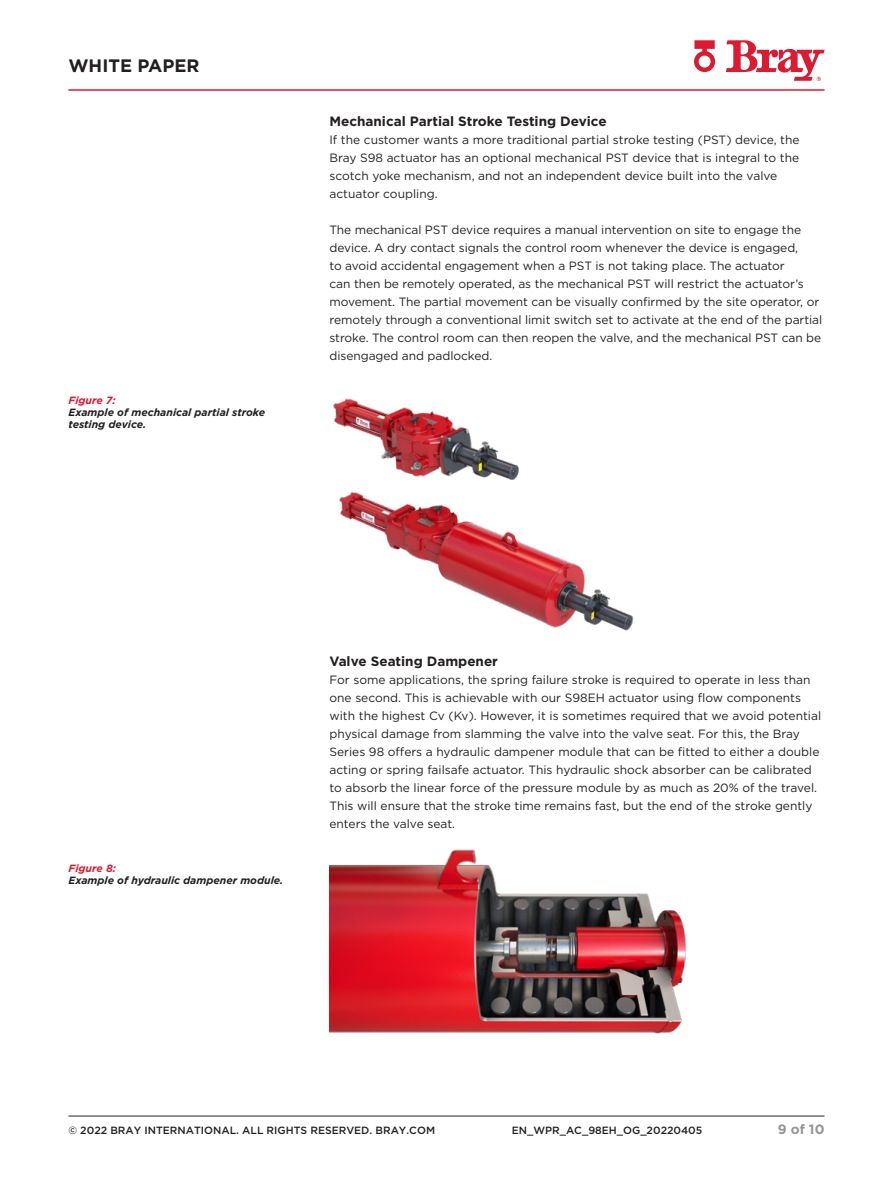
<style>
.page{position:relative;width:893px;height:1188px;background:#fff}
.page>*{position:absolute;margin:0;border:0;box-sizing:border-box;transform-origin:0 0}
.t1{font:700 18px "Gotham";color:#231f20}
.Subhead_2{font:700 13.5px "Gotham";color:#231f20}
.t2{font:700 13.5px "Gotham";color:#939598}
.Body_Text{font:12px/18px "Gotham";letter-spacing:-.005em;color:#231f20}
.t3{font:italic 700 10.5px/12px "Gotham";color:#231f20}
.t4{font:500 10.5px "Gotham";color:#231f20}
.t5{font:italic 700 10.5px "Gotham";color:#dc1a32}
</style>
<div class="page">
<hr style="left:68px;top:1116px;width:756px;height:1px;background:#231f20">
<svg style="left:726px;top:40px;width:98px;height:41px"></svg>
<svg style="left:694px;top:40px;width:21px;height:32px"></svg>
<hr style="left:68px;top:89px;width:756px;height:2px;background:#dc1a32">
<img style="left:333px;top:398px;width:301px;height:233px">
<img style="left:329px;top:849px;width:358px;height:185px">
<h1 class="t1" style="left:68px;top:54px;width:133px">WHITE PAPER</h1>
<p class="t5" style="left:68px;top:394px;width:49px">Figure 7:</p>
<p class="t3" style="left:68px;top:407px;width:198px">Example of mechanical partial stroke testing device.</p>
<p class="Subhead_2" style="left:329px;top:112px;width:279px">Mechanical Partial Stroke Testing Device</p>
<p class="Body_Text" style="left:329px;top:130px;width:472px">If the customer wants a more traditional partial stroke testing (PST) device, the Bray S98 actuator has an optional mechanical PST device that is integral to the scotch yoke mechanism, and not an independent device built into the valve actuator coupling.</p>
<p class="Body_Text" style="left:329px;top:220px;width:494px">The mechanical PST device requires a manual intervention on site to engage the device. A dry contact signals the control room whenever the device is engaged,<br>to avoid accidental engagement when a PST is not taking place. The actuator<br>can then be remotely operated, as the mechanical PST will restrict the actuator’s movement. The partial movement can be visually confirmed by the site operator, or remotely through a conventional limit switch set to activate at the end of the partial stroke. The control room can then reopen the valve, and the mechanical PST can be disengaged and padlocked.</p>
<p class="t5" style="left:68px;top:862px;width:49px">Figure 8:</p>
<p class="t3" style="left:68px;top:875px;width:216px">Example of hydraulic dampener module.</p>
<p class="Subhead_2" style="left:329px;top:652px;width:170px">Valve Seating Dampener</p>
<p class="Body_Text" style="left:329px;top:670px;width:493px">For some applications, the spring failure stroke is required to operate in less than one second. This is achievable with our S98EH actuator using flow components with the highest Cv (Kv). However, it is sometimes required that we avoid potential physical damage from slamming the valve into the valve seat. For this, the Bray Series 98 offers a hydraulic dampener module that can be fitted to either a double acting or spring failsafe actuator. This hydraulic shock absorber can be calibrated to absorb the linear force of the pressure module by as much as 20% of the travel.<br>This will ensure that the stroke time remains fast, but the end of the stroke gently enters the valve seat.</p>
<p class="t4" style="left:68px;top:1123px;width:368px">© 2022 BRAY INTERNATIONAL. ALL RIGHTS RESERVED. BRAY.COM</p>
<p class="t4" style="left:512px;top:1123px;width:192px">EN_WPR_AC_98EH_OG_20220405</p>
<p class="t2" style="left:778px;top:1120px;width:48px">9 of 10</p>
</div>
